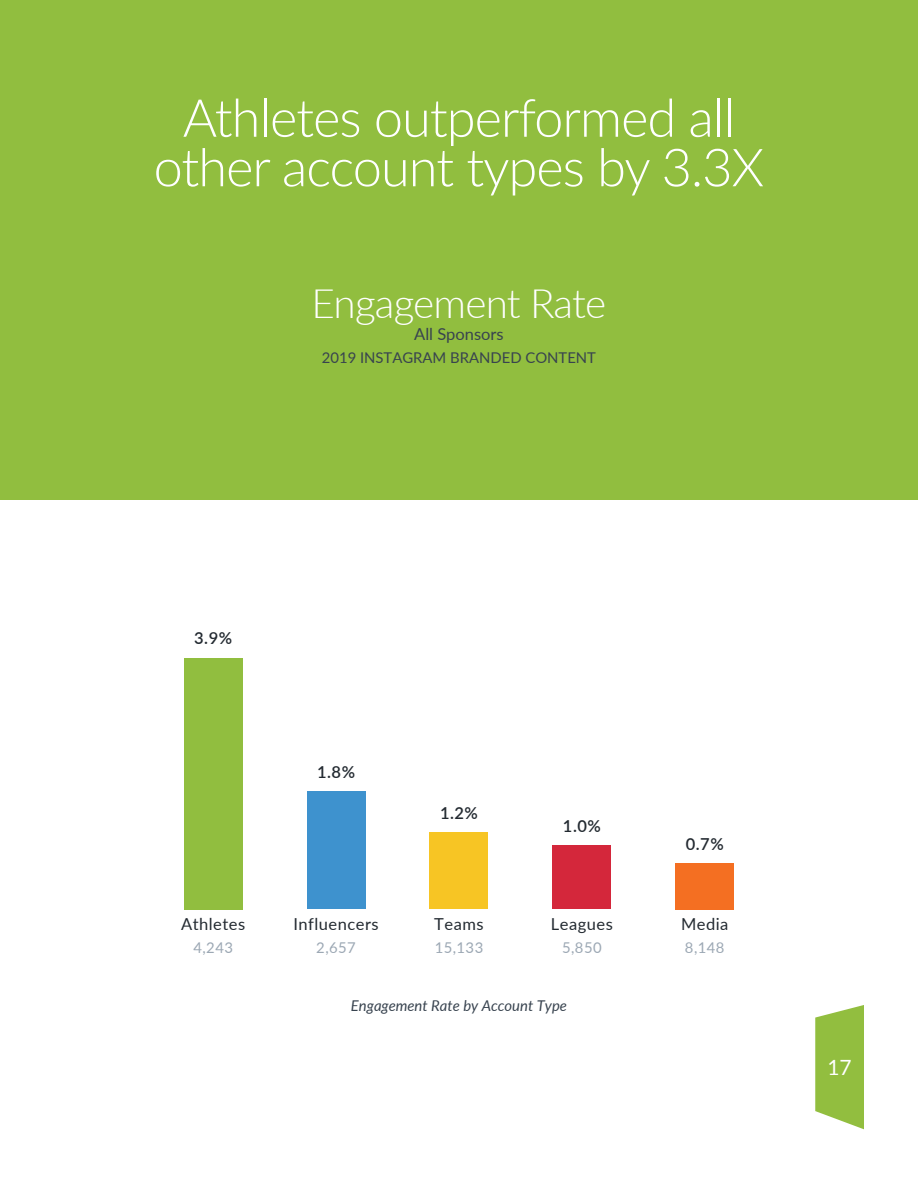
<style>
.page{position:relative;width:918px;height:1188px;background:#fff}
.page>*{position:absolute;margin:0;border:0;box-sizing:border-box;transform-origin:0 0}
.t1{font:300 52.5px/49.5px "Lato";letter-spacing:-.02em;color:#fff;text-align:center}
.t2{font:300 40.5px "Lato";letter-spacing:-.02em;color:#fff}
.t3{font:21px "Lato";color:#fff}
.t4{font:16.5px "Lato";letter-spacing:.03em;color:#232a31}
.t5{font:600 16.5px "Lato";color:#232a31}
.t6{font:16.5px "Lato";color:#38434f}
.t7{font:14.85px "Lato";color:#38434f}
.t8{font:italic 14.85px "Lato";color:#38434f}
.t9{font:14.85px "Lato";letter-spacing:.03em;color:#9ca8b4}
</style>
<div class="page">
<div style="left:0;top:0;width:918px;height:500px;background:#91be3f"></div>
<svg style="left:815px;top:1005px;width:49px;height:124px;background:#9fc657"></svg>
<div style="left:184px;top:658px;width:58px;height:251px;background:#91be3f"></div>
<div style="left:307px;top:792px;width:58px;height:117px;background:#3e92ce"></div>
<div style="left:430px;top:832px;width:58px;height:77px;background:#f7c524"></div>
<div style="left:553px;top:846px;width:58px;height:63px;background:#d4273b"></div>
<div style="left:676px;top:863px;width:58px;height:46px;background:#f46f22"></div>
<p class="t1" style="left:154px;top:91px;width:612px">Athletes outperformed all other account types by 3.3X</p>
<p class="t2" style="left:312px;top:275px;width:296px">Engagement Rate</p>
<p class="t6" style="left:414px;top:322px;width:91px">All Sponsors</p>
<p class="t7" style="left:322px;top:347px;width:276px">2019 INSTAGRAM BRANDED CONTENT</p>
<p class="t5" style="left:194px;top:626px;width:39px">3.9%</p>
<p class="t4" style="left:181px;top:912px;width:66px">Athletes</p>
<p class="t9" style="left:193px;top:936px;width:41px">4,243</p>
<p class="t5" style="left:317px;top:760px;width:39px">1.8%</p>
<p class="t4" style="left:293px;top:912px;width:87px">Influencers</p>
<p class="t9" style="left:316px;top:936px;width:41px">2,657</p>
<p class="t5" style="left:440px;top:801px;width:39px">1.2%</p>
<p class="t4" style="left:434px;top:912px;width:51px">Teams</p>
<p class="t9" style="left:435px;top:936px;width:50px">15,133</p>
<p class="t5" style="left:563px;top:814px;width:39px">1.0%</p>
<p class="t4" style="left:551px;top:912px;width:63px">Leagues</p>
<p class="t9" style="left:562px;top:936px;width:41px">5,850</p>
<p class="t8" style="left:351px;top:995px;width:217px">Engagement Rate by Account Type</p>
<p class="t5" style="left:686px;top:832px;width:39px">0.7%</p>
<p class="t4" style="left:681px;top:912px;width:49px">Media</p>
<p class="t9" style="left:685px;top:936px;width:41px">8,148</p>
<p class="t3" style="left:827px;top:1053px;width:26px">17</p>
</div>
